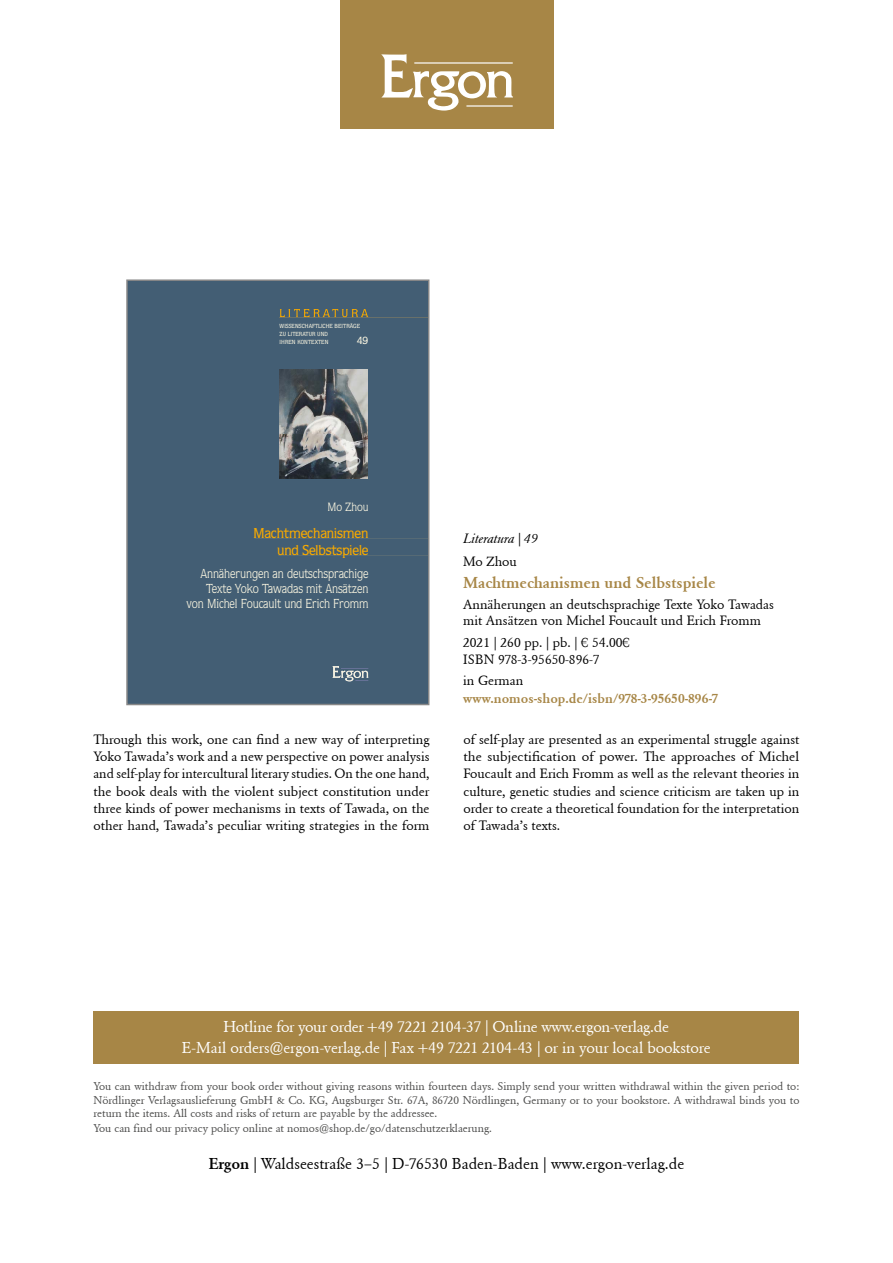
<style>
.page{position:relative;width:893px;height:1263px;background:#fff}
.page>*{position:absolute;margin:0;border:0;box-sizing:border-box;transform-origin:0 0}
.t1{font:15.75px/21px "Ergon Unicode";letter-spacing:-.015em;color:#fff;text-align:center}
.t2{font:15.75px "Ergon Unicode";color:#000}
.t3{font:700 15.75px "Ergon Unicode";color:#a78646}
.t4{font:500 14.4px/17.2px "Quorum";letter-spacing:-.01em;color:#f8aa00;text-align:right;scale:.93 1}
.t5{font:13.5px/17.2px "Ergon Unicode";color:#000}
.t6{font:700 13.5px "Ergon Unicode";color:#a78646}
.t7{font:italic 13.5px "Ergon Unicode";color:#000}
.t8{font:13.2px/15px "Quorum";letter-spacing:-.01em;color:#f7f3df;text-align:right;scale:.93 1}
.t9{font:12.15px "Quorum";letter-spacing:-.01em;color:#f7f3df;scale:.96 1}
.t10{font:11.25px/13.5px "Ergon Unicode";color:#4a4a49;text-align:justify}
.t11{font:500 10.5px "Quorum";color:#f7f3df}
.t12{font:500 6px/8.1px "Quorum";letter-spacing:.01em;color:#f7f3df;scale:.94 1}
.s1{font-weight:700}
</style>
<div class="page">
<div style="left:94px;top:1011px;width:705px;height:52px;background:#a78646"></div>
<div style="left:340px;top:0;width:214px;height:129px;background:#a78646"></div>
<svg style="left:381px;top:54px;width:132px;height:57px"></svg>
<hr style="left:466px;top:105px;width:47px;height:2px;background:#fff">
<hr style="left:414px;top:62px;width:99px;height:2px;background:#fff">
<div style="left:127px;top:280px;width:301px;height:424px;background:#435e74"></div>
<hr style="left:279px;top:317px;width:149px;height:1px;background:#68706a">
<svg style="left:280px;top:309px;width:88px;height:8px"></svg>
<hr style="left:254px;top:538px;width:174px;height:1px;background:#788079">
<hr style="left:278px;top:555px;width:150px;height:1px;background:#788079">
<svg style="left:332px;top:666px;width:37px;height:16px"></svg>
<img style="left:280px;top:369px;width:88px;height:109px">
<div style="left:126px;top:279px;width:303px;height:426px;border:1px solid #878787"></div>
<p class="t12" style="left:280px;top:322px;width:87px">WISSENSCHAFTLICHE BEITRÄGE<br>ZU LITERATUR UND<br>IHREN KONTEXTEN</p>
<p class="t11" style="left:357px;top:334px;width:13px">49</p>
<p class="t9" style="left:327px;top:500px;width:44px">Mo Zhou</p>
<p class="t4" style="left:253px;top:524px;width:125px">Machtmechanismen und Selbstspiele</p>
<p class="t8" style="left:187px;top:566px;width:197px">Annäherungen an deutschsprachige<br>Texte Yoko Tawadas mit Ansätzen von Michel Foucault und Erich Fromm</p>
<p class="t7" style="left:463px;top:530px;width:76px">Literatura | 49</p>
<p class="t5" style="left:463px;top:552px;width:55px">Mo Zhou</p>
<p class="t3" style="left:463px;top:572px;width:254px">Machtmechanismen und Selbstspiele</p>
<p class="t5" style="left:463px;top:595px;width:312px;line-height:16.5px">Annäherungen an deutschsprachige Texte Yoko Tawadas mit Ansätzen von Michel Foucault und Erich Fromm</p>
<p class="t5" style="left:463px;top:633px;width:168px">2021 | 260 pp. | pb. | € 54.00€<br>ISBN 978-3-95650-896-7</p>
<p class="t5" style="left:463px;top:672px;width:62px">in German</p>
<p class="t6" style="left:463px;top:689px;width:257px">www.nomos-shop.de/isbn/978-3-95650-896-7</p>
<p class="t5" style="left:94px;top:730px;width:338px;text-align:justify">Through this work, one can find a new way of interpreting Yoko Tawada’s work and a new perspective on power analysis and self-play for intercultural literary studies. On the one hand, the book deals with the violent subject constitution under three kinds of power mechanisms in texts of Tawada, on the other hand, Tawada’s peculiar writing strategies in the form</p>
<p class="t5" style="left:463px;top:730px;width:337px;text-align:justify">of self-play are presented as an experimental struggle against the subjectification of power. The approaches of Michel Foucault and Erich Fromm as well as the relevant theories in culture, genetic studies and science criticism are taken up in order to create a theoretical foundation for the interpretation of Tawada’s texts.</p>
<p class="t1" style="left:182px;top:1016px;width:531px">Hotline for your order +49 7221 2104-37 | Online www.ergon-verlag.de<br>E-Mail orders@ergon-verlag.de | Fax +49 7221 2104-43 | or in your local bookstore</p>
<p class="t10" style="left:94px;top:1079px;width:707px">You can withdraw from your book order without giving reasons within fourteen days. Simply send your written withdrawal within the given period to:<br>Nördlinger Verlagsauslieferung GmbH &amp; Co. KG, Augsburger Str. 67A, 86720 Nördlingen, Germany or to your bookstore. A withdrawal binds you to return the items. All costs and risks of return are payable by the addressee.</p>
<p class="t10" style="left:94px;top:1121px;width:400px">You can find our privacy policy online at nomos@shop.de/go/datenschutzerklaerung.</p>
<p class="t2" style="left:209px;top:1153px;width:477px"><span class="s1">Ergon</span> | Waldseestraße 3–5 | D-76530 Baden-Baden | www.ergon-verlag.de</p>
</div>
